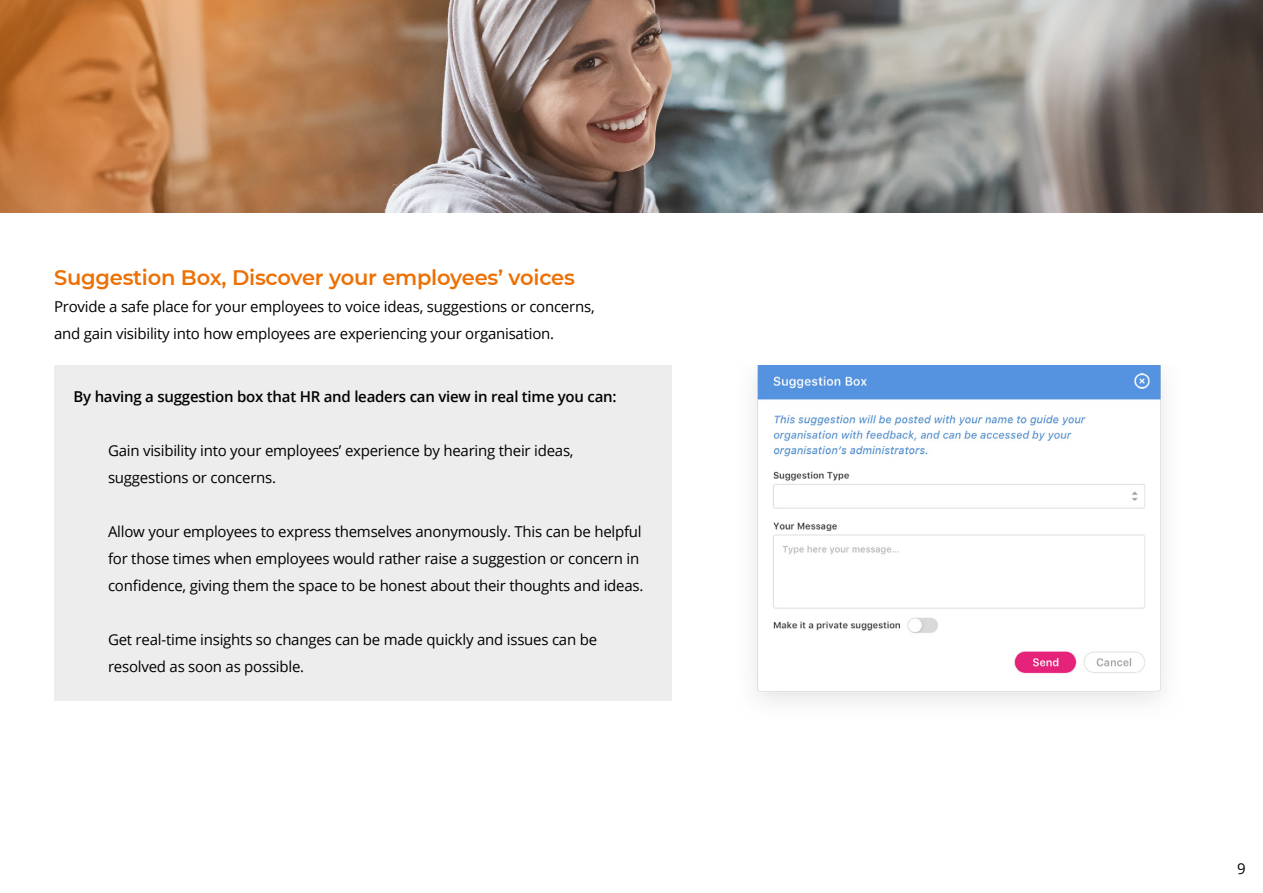
<style>
.page{position:relative;width:1263px;height:893px;background:#fff}
.page>*{position:absolute;margin:0;border:0;box-sizing:border-box;transform-origin:0 0}
.t1{font:600 21px "Montserrat";letter-spacing:-.01em;color:#ed7004}
.t2{font:15px/27px "Open Sans";letter-spacing:-.015em;color:#000}
.t3{font:600 15px "Open Sans";letter-spacing:-.015em;color:#000}
</style>
<div class="page">
<div style="left:54px;top:366px;width:618px;height:335px;background:#ededed"></div>
<img style="left:464px;top:0;width:799px;height:213px">
<svg style="left:0;top:0;width:464px;height:213px;background:#b98053"></svg>
<img style="left:754px;top:366px;width:410px;height:336px">
<h1 class="t1" style="left:54px;top:263px;width:522px">Suggestion Box, Discover your employees’ voices</h1>
<p class="t2" style="left:54px;top:293px;width:542px">Provide a safe place for your employees to voice ideas, suggestions or concerns, and gain visibility into how employees are experiencing your organisation.</p>
<p class="t3" style="left:74px;top:386px;width:545px">By having a suggestion box that HR and leaders can view in real time you can:</p>
<p class="t2" style="left:108px;top:436px;width:467px">Gain visibility into your employees’ experience by hearing their ideas, suggestions or concerns.</p>
<p class="t2" style="left:108px;top:517px;width:537px">Allow your employees to express themselves anonymously. This can be helpful for those times when employees would rather raise a suggestion or concern in confidence, giving them the space to be honest about their thoughts and ideas.</p>
<p class="t2" style="left:108px;top:625px;width:491px">Get real-time insights so changes can be made quickly and issues can be resolved as soon as possible.</p>
<p class="t2" style="left:1237px;top:854px;width:10px">9</p>
</div>
